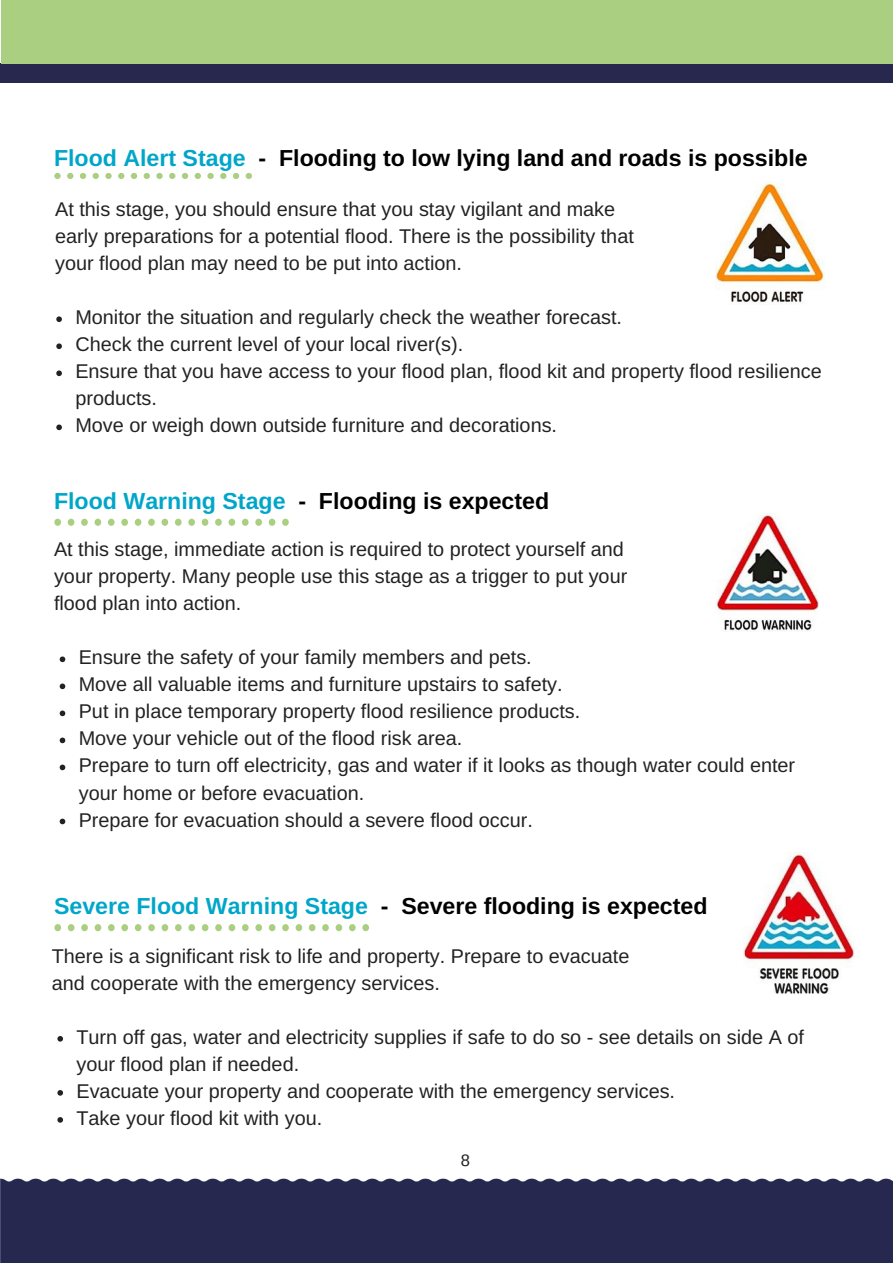
<style>
.page{position:relative;width:893px;height:1263px;background:#fff}
.page>*{position:absolute;margin:0;border:0;box-sizing:border-box;transform-origin:0 0}
.t1{font:700 23.25px "Arimo";color:#000}
.t2{font:19.8px/27px "Arimo";color:#222}
.t3{font:16.5px "Arimo";color:#222}
.s1{color:#00a6c9}
</style>
<div class="page">
<div style="left:0;top:1178px;width:893px;height:85px;background:#27284f"></div>
<div style="left:0;top:63px;width:893px;height:19px;background:#28284f"></div>
<div style="left:1px;top:0;width:892px;height:63px;background:#abcf80"></div>
<svg style="left:56px;top:316px;width:6px;height:6px"></svg>
<svg style="left:56px;top:343px;width:6px;height:6px"></svg>
<svg style="left:56px;top:370px;width:6px;height:6px"></svg>
<svg style="left:56px;top:424px;width:6px;height:6px"></svg>
<img style="left:715px;top:181px;width:109px;height:122px">
<div style="left:121px;top:519px;width:7px;height:7px;background:#abcf80;border-radius:50%"></div>
<div style="left:135px;top:519px;width:6px;height:7px;background:#abcf80;border-radius:50%"></div>
<div style="left:108px;top:519px;width:7px;height:7px;background:#abcf80;border-radius:50%"></div>
<div style="left:162px;top:519px;width:6px;height:7px;background:#abcf80;border-radius:50%"></div>
<svg style="left:54px;top:519px;width:7px;height:7px"></svg>
<div style="left:175px;top:519px;width:7px;height:7px;background:#abcf80;border-radius:50%"></div>
<div style="left:68px;top:519px;width:6px;height:7px;background:#abcf80;border-radius:50%"></div>
<div style="left:81px;top:519px;width:7px;height:7px;background:#abcf80;border-radius:50%"></div>
<div style="left:95px;top:519px;width:6px;height:7px;background:#abcf80;border-radius:50%"></div>
<div style="left:148px;top:519px;width:7px;height:7px;background:#abcf80;border-radius:50%"></div>
<div style="left:255px;top:519px;width:7px;height:7px;background:#abcf80;border-radius:50%"></div>
<div style="left:269px;top:519px;width:6px;height:7px;background:#abcf80;border-radius:50%"></div>
<div style="left:282px;top:519px;width:7px;height:7px;background:#abcf80;border-radius:50%"></div>
<div style="left:242px;top:519px;width:7px;height:7px;background:#abcf80;border-radius:50%"></div>
<div style="left:202px;top:519px;width:6px;height:7px;background:#abcf80;border-radius:50%"></div>
<div style="left:215px;top:519px;width:7px;height:7px;background:#abcf80;border-radius:50%"></div>
<div style="left:188px;top:519px;width:7px;height:7px;background:#abcf80;border-radius:50%"></div>
<div style="left:229px;top:519px;width:6px;height:7px;background:#abcf80;border-radius:50%"></div>
<img style="left:715px;top:513px;width:104px;height:118px">
<div style="left:121px;top:924px;width:7px;height:7px;background:#abcf80;border-radius:50%"></div>
<div style="left:135px;top:924px;width:6px;height:7px;background:#abcf80;border-radius:50%"></div>
<div style="left:108px;top:924px;width:7px;height:7px;background:#abcf80;border-radius:50%"></div>
<div style="left:162px;top:924px;width:6px;height:7px;background:#abcf80;border-radius:50%"></div>
<svg style="left:54px;top:924px;width:7px;height:7px"></svg>
<div style="left:175px;top:924px;width:7px;height:7px;background:#abcf80;border-radius:50%"></div>
<div style="left:68px;top:924px;width:6px;height:7px;background:#abcf80;border-radius:50%"></div>
<div style="left:81px;top:924px;width:7px;height:7px;background:#abcf80;border-radius:50%"></div>
<div style="left:95px;top:924px;width:6px;height:7px;background:#abcf80;border-radius:50%"></div>
<div style="left:148px;top:924px;width:7px;height:7px;background:#abcf80;border-radius:50%"></div>
<div style="left:255px;top:924px;width:7px;height:7px;background:#abcf80;border-radius:50%"></div>
<div style="left:269px;top:924px;width:6px;height:7px;background:#abcf80;border-radius:50%"></div>
<div style="left:282px;top:924px;width:7px;height:7px;background:#abcf80;border-radius:50%"></div>
<div style="left:296px;top:924px;width:6px;height:7px;background:#abcf80;border-radius:50%"></div>
<div style="left:242px;top:924px;width:7px;height:7px;background:#abcf80;border-radius:50%"></div>
<div style="left:202px;top:924px;width:6px;height:7px;background:#abcf80;border-radius:50%"></div>
<div style="left:215px;top:924px;width:7px;height:7px;background:#abcf80;border-radius:50%"></div>
<div style="left:188px;top:924px;width:7px;height:7px;background:#abcf80;border-radius:50%"></div>
<div style="left:229px;top:924px;width:6px;height:7px;background:#abcf80;border-radius:50%"></div>
<div style="left:362px;top:924px;width:7px;height:7px;background:#abcf80;border-radius:50%"></div>
<svg style="left:309px;top:924px;width:6px;height:7px"></svg>
<div style="left:322px;top:924px;width:7px;height:7px;background:#abcf80;border-radius:50%"></div>
<div style="left:336px;top:924px;width:6px;height:7px;background:#abcf80;border-radius:50%"></div>
<div style="left:349px;top:924px;width:7px;height:7px;background:#abcf80;border-radius:50%"></div>
<img style="left:743px;top:852px;width:112px;height:142px">
<svg style="left:118px;top:173px;width:6px;height:6px"></svg>
<svg style="left:131px;top:173px;width:6px;height:6px"></svg>
<div style="left:105px;top:173px;width:7px;height:6px;background:#abcf80;border-radius:50%"></div>
<div style="left:156px;top:173px;width:7px;height:6px;background:#abcf80;border-radius:50%"></div>
<svg style="left:54px;top:173px;width:7px;height:6px"></svg>
<svg style="left:169px;top:173px;width:6px;height:6px"></svg>
<svg style="left:67px;top:173px;width:6px;height:6px"></svg>
<svg style="left:80px;top:173px;width:6px;height:6px"></svg>
<svg style="left:93px;top:173px;width:6px;height:6px"></svg>
<svg style="left:144px;top:173px;width:6px;height:6px"></svg>
<svg style="left:246px;top:173px;width:6px;height:6px"></svg>
<svg style="left:233px;top:173px;width:6px;height:6px"></svg>
<svg style="left:195px;top:173px;width:6px;height:6px"></svg>
<div style="left:207px;top:173px;width:7px;height:6px;background:#abcf80;border-radius:50%"></div>
<svg style="left:182px;top:173px;width:6px;height:6px"></svg>
<svg style="left:220px;top:173px;width:6px;height:6px"></svg>
<svg style="left:57px;top:1036px;width:6px;height:5px"></svg>
<svg style="left:57px;top:1090px;width:6px;height:6px"></svg>
<svg style="left:57px;top:1117px;width:6px;height:6px"></svg>
<svg style="left:60px;top:656px;width:5px;height:6px"></svg>
<svg style="left:60px;top:683px;width:5px;height:6px"></svg>
<svg style="left:60px;top:710px;width:5px;height:6px"></svg>
<svg style="left:60px;top:737px;width:5px;height:6px"></svg>
<svg style="left:60px;top:765px;width:5px;height:5px"></svg>
<svg style="left:60px;top:819px;width:5px;height:5px"></svg>
<p class="t1" style="left:54px;top:144px;width:755px"><span class="s1">Flood Alert Stage</span> - Flooding to low lying land and roads is possible</p>
<p class="t2" style="left:55px;top:196px;width:580px">At this stage, you should ensure that you stay vigilant and make early preparations for a potential flood. There is the possibility that your flood plan may need to be put into action.</p>
<p class="t2" style="left:75px;top:304px;width:748px">Monitor the situation and regularly check the weather forecast.<br>Check the current level of your local river(s).<br>Ensure that you have access to your flood plan, flood kit and property flood resilience products.<br>Move or weigh down outside furniture and decorations.</p>
<p class="t1" style="left:54px;top:488px;width:497px"><span class="s1">Flood Warning Stage</span> - Flooding is expected</p>
<p class="t2" style="left:54px;top:536px;width:575px">At this stage, immediate action is required to protect yourself and your property. Many people use this stage as a trigger to put your flood plan into action.</p>
<p class="t2" style="left:79px;top:644px;width:718px">Ensure the safety of your family members and pets.<br>Move all valuable items and furniture upstairs to safety.<br>Put in place temporary property flood resilience products.<br>Move your vehicle out of the flood risk area.<br>Prepare to turn off electricity, gas and water if it looks as though water could enter your home or before evacuation.<br>Prepare for evacuation should a severe flood occur.</p>
<p class="t1" style="left:54px;top:893px;width:655px"><span class="s1">Severe Flood Warning Stage</span> - Severe flooding is expected</p>
<p class="t2" style="left:52px;top:942px;width:579px">There is a significant risk to life and property. Prepare to evacuate and cooperate with the emergency services.</p>
<p class="t2" style="left:76px;top:1023px;width:729px">Turn off gas, water and electricity supplies if safe to do so - see details on side A of your flood plan if needed.<br>Evacuate your property and cooperate with the emergency services.<br>Take your flood kit with you.</p>
<p class="t3" style="left:461px;top:1150px;width:11px">8</p>
</div>
